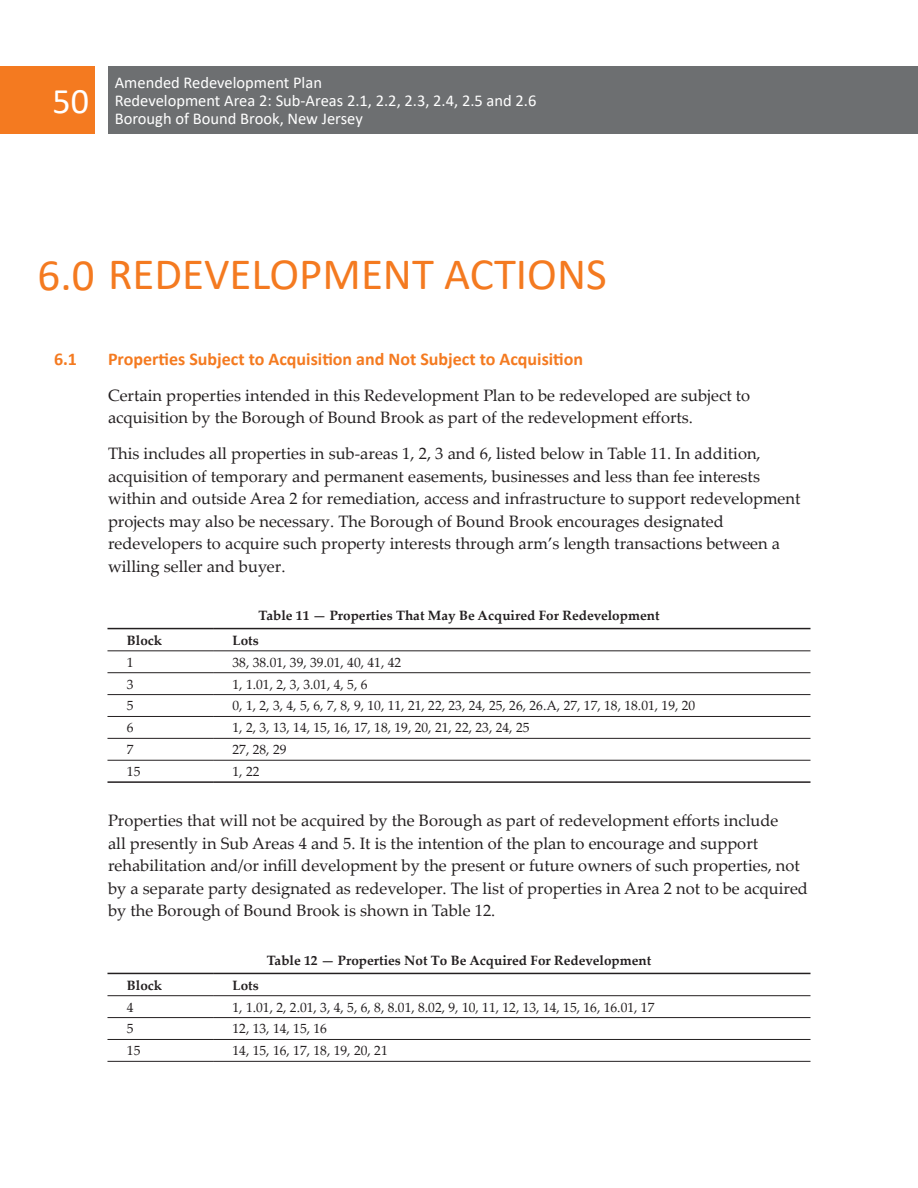
<style>
.page{position:relative;width:918px;height:1188px;background:#fff}
.page>*{position:absolute;margin:0;border:0;box-sizing:border-box;transform-origin:0 0}
.t1{font:45px "Calibri";color:#f47a20}
.t2{font:36px "Calibri";color:#fff}
.t3{font:700 18px "Calibri";color:#f47a20}
.t4{font:16.5px/22.5px "Palatino Linotype";color:#231f20}
.t5{font:16.5px/18px "Calibri";color:#fff}
.t6{font:13.5px "Palatino Linotype";color:#231f20}
.t7{font:700 13.5px "Palatino Linotype";color:#231f20}
</style>
<div class="page">
<div style="left:108px;top:66px;width:810px;height:68px;background:#6d6f71"></div>
<div style="left:0;top:66px;width:94px;height:68px;background:#f47a20"></div>
<hr style="left:107px;top:672px;width:106px;height:1px;background:#231f20">
<hr style="left:213px;top:672px;width:598px;height:1px;background:#231f20">
<hr style="left:107px;top:694px;width:106px;height:1px;background:#231f20">
<hr style="left:213px;top:694px;width:598px;height:1px;background:#231f20">
<hr style="left:107px;top:738px;width:106px;height:1px;background:#231f20">
<hr style="left:213px;top:738px;width:598px;height:1px;background:#231f20">
<hr style="left:107px;top:760px;width:106px;height:1px;background:#231f20">
<hr style="left:213px;top:760px;width:598px;height:1px;background:#231f20">
<hr style="left:107px;top:628px;width:106px;height:1px;background:#231f20">
<hr style="left:213px;top:628px;width:598px;height:1px;background:#231f20">
<hr style="left:107px;top:650px;width:106px;height:1px;background:#231f20">
<hr style="left:213px;top:650px;width:598px;height:1px;background:#231f20">
<hr style="left:107px;top:716px;width:106px;height:1px;background:#231f20">
<hr style="left:213px;top:716px;width:598px;height:1px;background:#231f20">
<hr style="left:107px;top:781px;width:106px;height:2px;background:#231f20">
<hr style="left:213px;top:781px;width:598px;height:2px;background:#231f20">
<hr style="left:107px;top:1017px;width:106px;height:1px;background:#231f20">
<hr style="left:213px;top:1017px;width:598px;height:1px;background:#231f20">
<hr style="left:107px;top:1039px;width:106px;height:1px;background:#231f20">
<hr style="left:213px;top:1039px;width:598px;height:1px;background:#231f20">
<hr style="left:107px;top:973px;width:106px;height:1px;background:#231f20">
<hr style="left:213px;top:973px;width:598px;height:1px;background:#231f20">
<hr style="left:107px;top:995px;width:106px;height:1px;background:#231f20">
<hr style="left:213px;top:995px;width:598px;height:1px;background:#231f20">
<hr style="left:107px;top:1061px;width:106px;height:1px;background:#231f20">
<hr style="left:213px;top:1061px;width:598px;height:1px;background:#231f20">
<p class="t2" style="left:53px;top:76px;width:38px">50</p>
<p class="t5" style="left:115px;top:73px;width:423px">Amended Redevelopment Plan<br>Redevelopment Area 2: Sub-Areas 2.1, 2.2, 2.3, 2.4, 2.5 and 2.6<br>Borough of Bound Brook, New Jersey</p>
<p class="t1" style="left:38px;top:242px;width:571px">6.0 REDEVELOPMENT ACTIONS</p>
<p class="t3" style="left:54px;top:346px;width:25px">6.1</p>
<p class="t3" style="left:108px;top:346px;width:477px">Properties Subject to Acquisition and Not Subject to Acquisition</p>
<p class="t4" style="left:108px;top:383px;width:644px">Certain properties intended in this Redevelopment Plan to be redeveloped are subject to acquisition by the Borough of Bound Brook as part of the redevelopment efforts.</p>
<p class="t4" style="left:108px;top:441px;width:694px">This includes all properties in sub-areas 1, 2, 3 and 6, listed below in Table 11. In addition, acquisition of temporary and permanent easements, businesses and less than fee interests within and outside Area 2 for remediation, access and infrastructure to support redevelopment projects may also be necessary. The Borough of Bound Brook encourages designated redevelopers to acquire such property interests through arm’s length transactions between a willing seller and buyer.</p>
<p class="t7" style="left:258px;top:606px;width:403px">Table 11 — Properties That May Be Acquired For Redevelopment</p>
<p class="t7" style="left:127px;top:631px;width:37px">Block</p>
<p class="t7" style="left:233px;top:631px;width:28px">Lots</p>
<p class="t6" style="left:127px;top:653px;width:8px">1</p>
<p class="t6" style="left:233px;top:653px;width:170px">38, 38.01, 39, 39.01, 40, 41, 42</p>
<p class="t6" style="left:127px;top:674px;width:8px">3</p>
<p class="t6" style="left:233px;top:674px;width:136px">1, 1.01, 2, 3, 3.01, 4, 5, 6</p>
<p class="t6" style="left:127px;top:696px;width:8px">5</p>
<p class="t6" style="left:233px;top:696px;width:464px">0, 1, 2, 3, 4, 5, 6, 7, 8, 9, 10, 11, 21, 22, 23, 24, 25, 26, 26.A, 27, 17, 18, 18.01, 19, 20</p>
<p class="t6" style="left:127px;top:718px;width:8px">6</p>
<p class="t6" style="left:233px;top:718px;width:299px">1, 2, 3, 13, 14, 15, 16, 17, 18, 19, 20, 21, 22, 23, 24, 25</p>
<p class="t6" style="left:127px;top:740px;width:8px">7</p>
<p class="t6" style="left:233px;top:740px;width:55px">27, 28, 29</p>
<p class="t6" style="left:127px;top:762px;width:15px">15</p>
<p class="t6" style="left:233px;top:762px;width:28px">1, 22</p>
<p class="t4" style="left:108px;top:809px;width:702px">Properties that will not be acquired by the Borough as part of redevelopment efforts include<br>all presently in Sub Areas 4 and 5. It is the intention of the plan to encourage and support rehabilitation and/or infill development by the present or future owners of such properties, not by a separate party designated as redeveloper. The list of properties in Area 2 not to be acquired by the Borough of Bound Brook is shown in Table 12.</p>
<p class="t7" style="left:267px;top:951px;width:386px">Table 12 — Properties Not To Be Acquired For Redevelopment</p>
<p class="t7" style="left:127px;top:976px;width:37px">Block</p>
<p class="t7" style="left:233px;top:976px;width:28px">Lots</p>
<p class="t6" style="left:127px;top:997px;width:8px">4</p>
<p class="t6" style="left:233px;top:997px;width:423px">1, 1.01, 2, 2.01, 3, 4, 5, 6, 8, 8.01, 8.02, 9, 10, 11, 12, 13, 14, 15, 16, 16.01, 17</p>
<p class="t6" style="left:127px;top:1019px;width:8px">5</p>
<p class="t6" style="left:233px;top:1019px;width:96px">12, 13, 14, 15, 16</p>
<p class="t6" style="left:127px;top:1041px;width:15px">15</p>
<p class="t6" style="left:233px;top:1041px;width:157px">14, 15, 16, 17, 18, 19, 20, 21</p>
</div>
